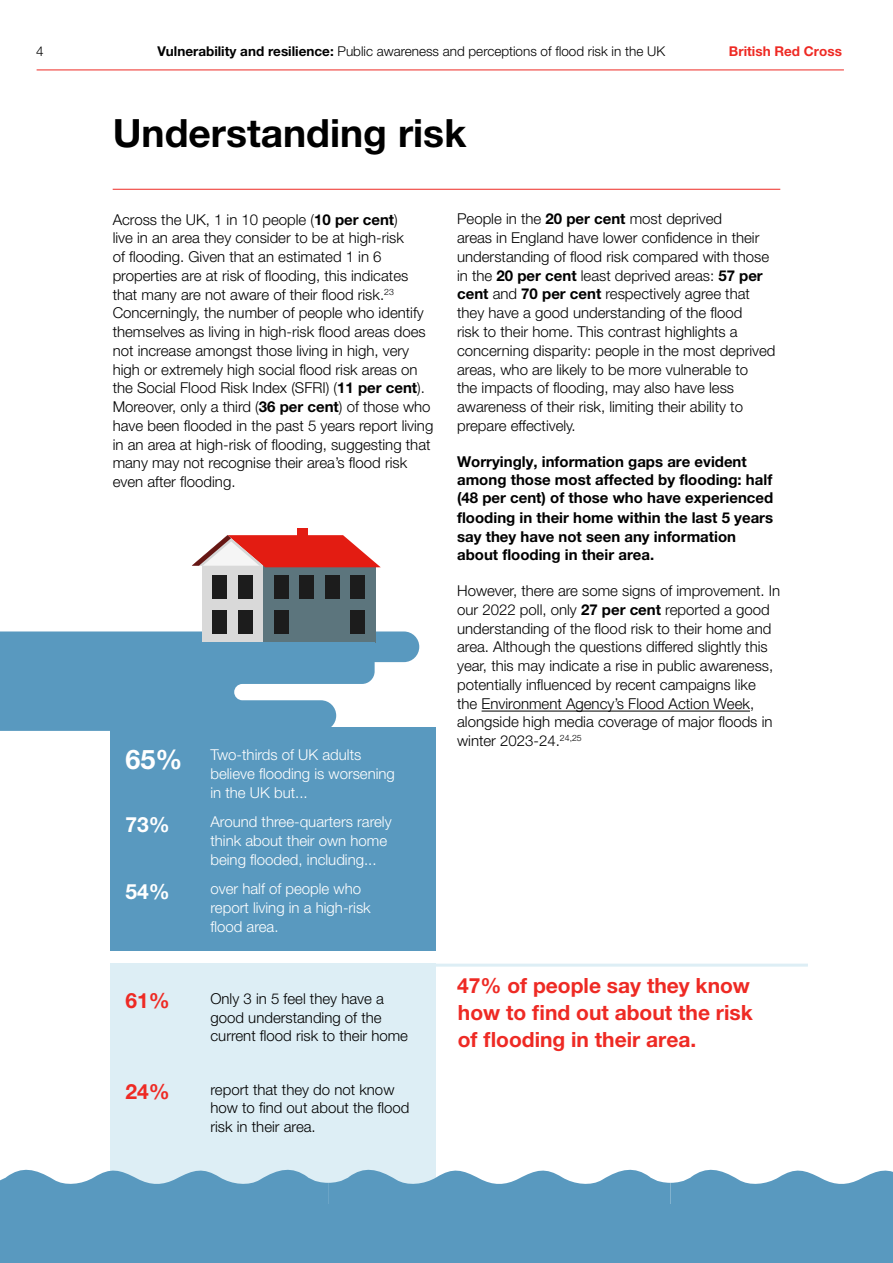
<style>
.page{position:relative;width:893px;height:1263px;background:#fff}
.page>*{position:absolute;margin:0;border:0;box-sizing:border-box;transform-origin:0 0}
.t1{font:700 39px "Helvetica Neue LT Pro";color:#000}
.t2{font:700 27px "Helvetica Neue LT Pro";color:#fff}
.t3{font:700 21px/27px "Helvetica Neue LT Pro";color:#ee2a24}
.t4{font:700 21px "Helvetica Neue LT Pro";color:#fff}
.t5{font:300 15px/18.8px "Helvetica Neue LT Pro";color:#000}
.t6{font:700 15px/18.5px "Helvetica Neue LT Pro";color:#000}
.t7{font:300 15px/18.8px "Helvetica Neue LT Pro";color:#fff}
.t8{font:300 13.5px "Helvetica Neue LT Pro";color:#000}
.t9{font:700 13.5px "Helvetica Neue LT Pro";color:#ee2a24}
.s1{font-weight:700}
</style>
<div class="page">
<hr style="left:37px;top:70px;width:807px;height:1px;background:#ee2a24">
<hr style="left:113px;top:189px;width:667px;height:1px;background:#ee2a24">
<hr style="left:482px;top:711px;width:268px;height:1px;background:#000">
<div style="left:111px;top:727px;width:325px;height:224px;background:#5999bf"></div>
<div style="left:111px;top:963px;width:325px;height:281px;background:#ddeef5"></div>
<svg style="left:0;top:631px;width:419px;height:100px"></svg>
<div style="left:203px;top:563px;width:60px;height:79px;background:#d9d9d9"></div>
<div style="left:263px;top:563px;width:112px;height:79px;background:#5c757d"></div>
<div style="left:297px;top:528px;width:11px;height:9px;background:#e31c12"></div>
<div style="left:350px;top:575px;width:15px;height:23px;background:#1c1c1c"></div>
<div style="left:325px;top:575px;width:14px;height:23px;background:#1c1c1c"></div>
<div style="left:299px;top:575px;width:15px;height:23px;background:#1c1c1c"></div>
<div style="left:274px;top:575px;width:15px;height:23px;background:#1c1c1c"></div>
<div style="left:350px;top:610px;width:15px;height:23px;background:#1c1c1c"></div>
<div style="left:238px;top:575px;width:15px;height:23px;background:#1c1c1c"></div>
<div style="left:212px;top:575px;width:15px;height:23px;background:#1c1c1c"></div>
<div style="left:212px;top:610px;width:15px;height:23px;background:#1c1c1c"></div>
<div style="left:238px;top:610px;width:15px;height:23px;background:#1c1c1c"></div>
<div style="left:274px;top:610px;width:15px;height:23px;background:#1c1c1c"></div>
<svg style="left:192px;top:535px;width:189px;height:32px"></svg>
<div style="left:203px;top:642px;width:172px;height:9px;background:#5999bf"></div>
<hr style="left:429px;top:963px;width:379px;height:3px;background:#ddeef5">
<svg style="left:0;top:1166px;width:893px;height:39px"></svg>
<div style="left:0;top:1205px;width:893px;height:58px;background:#5999bf"></div>
<p class="t8" style="left:36px;top:43px;width:9px">4</p>
<p class="t8" style="left:157px;top:42px;width:509px"><span class="s1">Vulnerability and resilience:</span> Public awareness and perceptions of flood risk in the UK</p>
<p class="t9" style="left:729px;top:42px;width:114px">British Red Cross</p>
<h1 class="t1" style="left:113px;top:109px;width:355px">Understanding risk</h1>
<p class="t5" style="left:113px;top:209px;width:322px">Across the UK, 1 in 10 people (<span class="s1">10 per cent</span>)<br>live in an area they consider to be at high-risk<br>of flooding. Given that an estimated 1 in 6 properties are at risk of flooding, this indicates that many are not aware of their flood risk.<sup>23<br></sup>Concerningly, the number of people who identify themselves as living in high-risk flood areas does not increase amongst those living in high, very high or extremely high social flood risk areas on the Social Flood Risk Index (SFRI) (<span class="s1">11 per cent</span>).<br>Moreover, only a third (<span class="s1">36 per cent</span>) of those who have been flooded in the past 5 years report living in an area at high-risk of flooding, suggesting that many may not recognise their area’s flood risk even after flooding.</p>
<p class="t5" style="left:457px;top:209px;width:320px">People in the <span class="s1">20 per cent</span> most deprived<br>areas in England have lower confidence in their understanding of flood risk compared with those in the <span class="s1">20 per cent</span> least deprived areas: <span class="s1">57 per cent</span> and <span class="s1">70 per cent</span> respectively agree that they have a good understanding of the flood<br>risk to their home. This contrast highlights a concerning disparity: people in the most deprived areas, who are likely to be more vulnerable to<br>the impacts of flooding, may also have less awareness of their risk, limiting their ability to prepare effectively.</p>
<p class="t6" style="left:457px;top:452px;width:318px">Worryingly, information gaps are evident among those most affected by flooding: half (48 per cent) of those who have experienced</p>
<p class="t6" style="left:457px;top:508px;width:318px">flooding in their home within the last 5 years say they have not seen any information about flooding in their area.</p>
<p class="t5" style="left:457px;top:581px;width:325px">However, there are some signs of improvement. In our 2022 poll, only <span class="s1">27 per cent</span> reported a good understanding of the flood risk to their home and area. Although the questions differed slightly this year, this may indicate a rise in public awareness, potentially influenced by recent campaigns like<br>the Environment Agency’s Flood Action Week, alongside high media coverage of major floods in winter 2023-24.<sup>24,25</sup></p>
<h2 class="t2" style="left:125px;top:743px;width:59px">65%</h2>
<h3 class="t4" style="left:125px;top:811px;width:46px">73%</h3>
<h3 class="t4" style="left:125px;top:878px;width:46px">54%</h3>
<p class="t7" style="left:210px;top:745px;width:186px">Two-thirds of UK adults believe flooding is worsening in the UK but...</p>
<p class="t7" style="left:210px;top:812px;width:183px">Around three-quarters rarely think about their own home being flooded, including...</p>
<p class="t7" style="left:210px;top:879px;width:162px">over half of people who report living in a high-risk flood area.</p>
<h3 class="t3" style="left:125px;top:987px;width:46px">61%</h3>
<p class="t5" style="left:210px;top:989px;width:199px">Only 3 in 5 feel they have a good understanding of the current flood risk to their home</p>
<h3 class="t3" style="left:125px;top:1077px;width:46px">24%</h3>
<p class="t5" style="left:210px;top:1079px;width:200px">report that they do not know how to find out about the flood risk in their area.</p>
<h3 class="t3" style="left:457px;top:972px;width:297px">47% of people say they know how to find out about the risk of flooding in their area.</h3>
</div>
